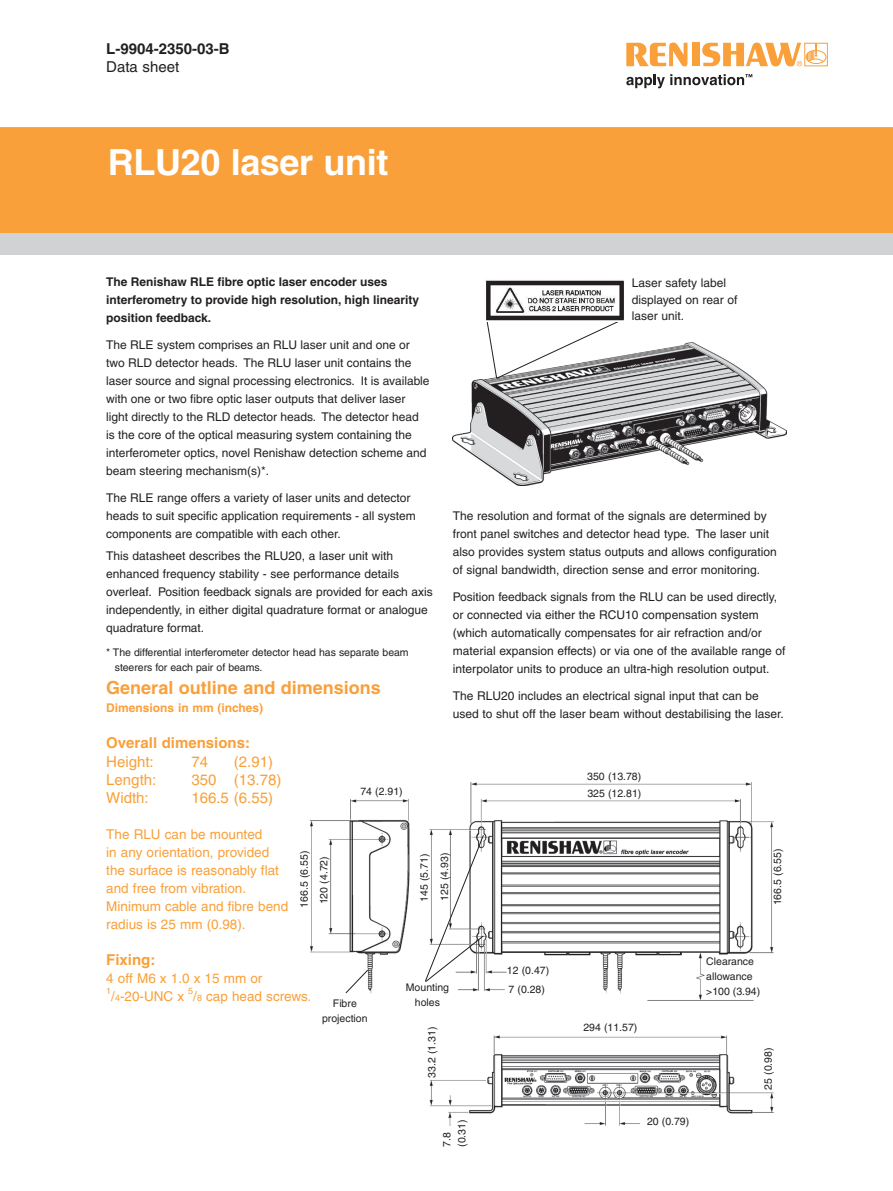
<style>
.page{position:relative;width:893px;height:1191px;background:#fff}
.page>*{position:absolute;margin:0;border:0;box-sizing:border-box;transform-origin:0 0}
.t1{font:700 36px "Helvetica";letter-spacing:-.01em;color:#fff}
.t2{font:700 18px "Helvetica";color:#f9a03a}
.t3{font:15px "Helvetica";color:#f9a03a}
.t4{font:700 15px "Helvetica";color:#f9a03a}
.t5{font:700 15px "Helvetica";color:#231f20}
.t6{font:15px "Helvetica";color:#231f20}
.t7{font:13.5px/18px "Helvetica";color:#f9a03a}
.t8{font:12px/18px "Helvetica";color:#231f20}
.t9{font:700 12px/18px "Helvetica";color:#231f20}
.t10{font:700 12px "Helvetica";color:#f9a03a}
.t11{font:10.5px/15px "Helvetica";color:#231f20}
.t12{font:9px "Helvetica";color:#f9a03a}
.s1{font-size:9px}
</style>
<div class="page">
<svg style="left:626px;top:43px;width:61px;height:23px"></svg>
<div style="left:692px;top:43px;width:7px;height:23px;background:#f9a03a"></div>
<svg style="left:702px;top:43px;width:126px;height:24px"></svg>
<svg style="left:626px;top:74px;width:126px;height:14px"></svg>
<div style="left:0;top:128px;width:893px;height:105px;background:#f9a03a"></div>
<div style="left:0;top:233px;width:893px;height:22px;background:#d1d2d4"></div>
<img style="left:311px;top:782px;width:462px;height:343px">
<svg style="left:345px;top:969px;width:23px;height:24px"></svg>
<svg style="left:425px;top:834px;width:59px;height:148px"></svg>
<img style="left:453px;top:343px;width:334px;height:142px">
<svg style="left:486px;top:322px;width:138px;height:57px"></svg>
<img style="left:485px;top:280px;width:139px;height:41px">
<p class="t5" style="left:106px;top:40px;width:125px">L-9904-2350-03-B</p>
<p class="t6" style="left:106px;top:58px;width:74px">Data sheet</p>
<h1 class="t1" style="left:108px;top:140px;width:282px">RLU20 laser unit</h1>
<p class="t9" style="left:106px;top:272px;width:314px">The Renishaw RLE fibre optic laser encoder uses interferometry to provide high resolution, high linearity position feedback.</p>
<p class="t8" style="left:106px;top:335px;width:325px">The RLE system comprises an RLU laser unit and one or two RLD detector heads. The RLU laser unit contains the laser source and signal processing electronics. It is available with one or two fibre optic laser outputs that deliver laser light directly to the RLD detector heads. The detector head is the core of the optical measuring system containing the interferometer optics, novel Renishaw detection scheme and beam steering mechanism(s)*.</p>
<p class="t8" style="left:106px;top:488px;width:311px">The RLE range offers a variety of laser units and detector heads to suit specific application requirements - all system components are compatible with each other.</p>
<p class="t8" style="left:106px;top:547px;width:328px">This datasheet describes the RLU20, a laser unit with enhanced frequency stability - see performance details overleaf. Position feedback signals are provided for each axis independently, in either digital quadrature format or analogue quadrature format.</p>
<p class="t11" style="left:115px;top:645px;width:295px;text-indent:-9px">* The differential interferometer detector head has separate beam steerers for each pair of beams.</p>
<p class="t8" style="left:632px;top:275px;width:107px;line-height:16.5px">Laser safety label displayed on rear of laser unit.</p>
<p class="t8" style="left:453px;top:506px;width:326px">The resolution and format of the signals are determined by front panel switches and detector head type. The laser unit also provides system status outputs and allows configuration of signal bandwidth, direction sense and error monitoring.</p>
<p class="t8" style="left:453px;top:587px;width:334px">Position feedback signals from the RLU can be used directly, or connected via either the RCU10 compensation system (which automatically compensates for air refraction and/or material expansion effects) or via one of the available range of interpolator units to produce an ultra-high resolution output.</p>
<p class="t8" style="left:453px;top:686px;width:332px">The RLU20 includes an electrical signal input that can be used to shut off the laser beam without destabilising the laser.</p>
<h2 class="t2" style="left:106px;top:677px;width:276px">General outline and dimensions</h2>
<p class="t10" style="left:106px;top:701px;width:158px">Dimensions in mm (inches)</p>
<p class="t4" style="left:106px;top:734px;width:145px">Overall dimensions:</p>
<p class="t3" style="left:106px;top:752px;width:49px">Height:</p>
<p class="t3" style="left:191px;top:752px;width:18px">74</p>
<p class="t3" style="left:234px;top:752px;width:41px">(2.91)</p>
<p class="t3" style="left:106px;top:770px;width:52px">Length:</p>
<p class="t3" style="left:191px;top:770px;width:92px">350 (13.78)</p>
<p class="t3" style="left:106px;top:788px;width:44px">Width:</p>
<p class="t3" style="left:191px;top:788px;width:83px">166.5 (6.55)</p>
<p class="t7" style="left:106px;top:824px;width:183px">The RLU can be mounted<br>in any orientation, provided the surface is reasonably flat and free from vibration.<br>Minimum cable and fibre bend radius is 25 mm (0.98).</p>
<p class="t4" style="left:106px;top:950px;width:51px">Fixing:</p>
<p class="t7" style="left:106px;top:968px;width:158px">4 off M6 x 1.0 x 15 mm or</p>
<p class="t12" style="left:106px;top:986px;width:7px">1</p>
<p class="t7" style="left:111px;top:986px;width:74px">/<span class="s1">4</span>-20-UNC x</p>
<p class="t12" style="left:188px;top:986px;width:7px">5</p>
<p class="t7" style="left:193px;top:986px;width:120px">/<span class="s1">8</span> cap head screws.</p>
<p class="t11" style="left:587px;top:769px;width:55px">350 (13.78)</p>
<p class="t11" style="left:360px;top:784px;width:44px">74 (2.91)</p>
<p class="t11" style="left:587px;top:786px;width:55px">325 (12.81)</p>
<p class="t11" style="left:770px;top:905px;width:58px;rotate:-90deg">166.5 (6.55)</p>
<p class="t11" style="left:297px;top:907px;width:58px;rotate:-90deg">166.5 (6.55)</p>
<p class="t11" style="left:414px;top:902px;width:51px;line-height:20.4px;rotate:-90deg">145 (5.71)<br>125 (4.93)</p>
<p class="t11" style="left:316px;top:904px;width:50px;rotate:-90deg">120 (4.72)</p>
<p class="t11" style="left:706px;top:953px;width:55px">Clearance allowance &gt;100 (3.94)</p>
<p class="t11" style="left:507px;top:961px;width:44px;line-height:18.8px">12 (0.47)<br>7 (0.28)</p>
<p class="t11" style="left:406px;top:979px;width:45px;text-align:center">Mounting holes</p>
<p class="t11" style="left:322px;top:995px;width:47px;text-align:center">Fibre projection</p>
<p class="t11" style="left:583px;top:1020px;width:55px">294 (11.57)</p>
<p class="t11" style="left:424px;top:1077px;width:52px;rotate:-90deg">33.2 (1.31)</p>
<p class="t11" style="left:761px;top:1089px;width:44px;rotate:-90deg">25 (0.98)</p>
<p class="t11" style="left:439px;top:1146px;width:29px;rotate:-90deg">7.8 (0.31)</p>
<p class="t11" style="left:647px;top:1113px;width:44px">20 (0.79)</p>
</div>
